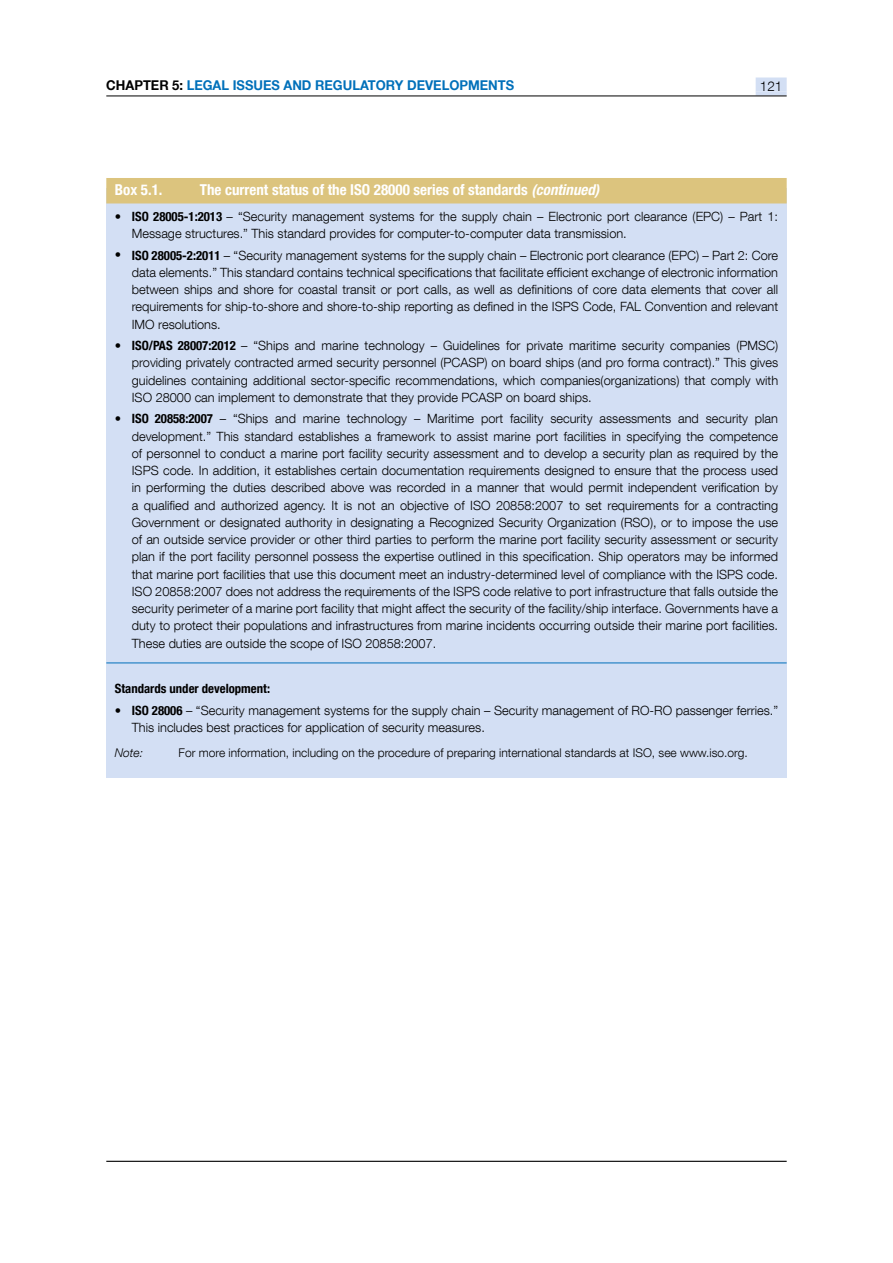
<style>
.page{position:relative;width:893px;height:1263px;background:#fff}
.page>*{position:absolute;margin:0;border:0;box-sizing:border-box;transform-origin:0 0}
.Box_Title{font:700 condensed 15px "Helvetica Neue LT Com";color:#fff}
.t1{font:700 13.5px "Helvetica Neue LT Com";color:#0070ba;scale:.96 1}
.t2{font:300 13.5px "Helvetica Neue LT Com";color:#000}
.Box_Text_bullet{font:300 12.75px/17.2px "Helvetica Neue LT Com";color:#000;text-align:justify}
.Box_Text_bullet-2{font:700 condensed 12.75px "Helvetica Neue LT Com";color:#000}
.Source{font:300 12px "Helvetica Neue LT Com";color:#000}
.Source-2{font:italic 300 12px "Helvetica Neue LT Com";color:#000}
.s1{color:#000}
.s2{font-style:italic}
.s3{font-weight:700;font-stretch:condensed}
</style>
<div class="page">
<hr style="left:106px;top:1161px;width:681px;height:1px;background:#000">
<div style="left:756px;top:77px;width:31px;height:14px;background:#d3dff4"></div>
<div style="left:756px;top:91px;width:31px;height:5px;background:#d3dff4"></div>
<hr style="left:106px;top:96px;width:681px;height:1px;background:#000">
<div style="left:106px;top:189px;width:681px;height:589px;background:#d3dff4"></div>
<div style="left:106px;top:178px;width:681px;height:25px;background:#dcc47e"></div>
<hr style="left:106px;top:662px;width:681px;height:1px;background:#0070ba">
<p class="t1" style="left:106px;top:77px;width:426px"><span class="s1">CHAPTER 5:</span> LEGAL ISSUES AND REGULATORY DEVELOPMENTS</p>
<p class="t2" style="left:760px;top:78px;width:24px">121</p>
<p class="Box_Title" style="left:115px;top:180px;width:49px">Box 5.1.</p>
<p class="Box_Title" style="left:200px;top:180px;width:401px">The current status of the ISO 28000 series of standards <span class="s2">(continued)</span></p>
<p class="Box_Text_bullet" style="left:132px;top:207px;width:648px;text-indent:-17px">• <span class="s3">ISO 28005-1:2013</span> – “Security management systems for the supply chain – Electronic port clearance (EPC) – Part 1:<br>Message structures.” This standard provides for computer-to-computer data transmission.</p>
<p class="Box_Text_bullet" style="left:132px;top:246px;width:648px;text-indent:-17px">• <span class="s3">ISO 28005-2:2011</span> – “Security management systems for the supply chain – Electronic port clearance (EPC) – Part 2: Core data elements.” This standard contains technical specifications that facilitate efficient exchange of electronic information between ships and shore for coastal transit or port calls, as well as definitions of core data elements that cover all requirements for ship-to-shore and shore-to-ship reporting as defined in the ISPS Code, FAL Convention and relevant IMO resolutions.</p>
<p class="Box_Text_bullet" style="left:132px;top:337px;width:648px;text-indent:-17px">• <span class="s3">ISO/PAS 28007:2012</span> – “Ships and marine technology – Guidelines for private maritime security companies (PMSC) providing privately contracted armed security personnel (PCASP) on board ships (and pro forma contract).” This gives guidelines containing additional sector-specific recommendations, which companies(organizations) that comply with ISO 28000 can implement to demonstrate that they provide PCASP on board ships.</p>
<p class="Box_Text_bullet" style="left:132px;top:410px;width:648px;text-indent:-17px">• <span class="s3">ISO 20858:2007</span> – “Ships and marine technology – Maritime port facility security assessments and security plan development.” This standard establishes a framework to assist marine port facilities in specifying the competence of personnel to conduct a marine port facility security assessment and to develop a security plan as required by the ISPS code. In addition, it establishes certain documentation requirements designed to ensure that the process used in performing the duties described above was recorded in a manner that would permit independent verification by a qualified and authorized agency. It is not an objective of ISO 20858:2007 to set requirements for a contracting Government or designated authority in designating a Recognized Security Organization (RSO), or to impose the use of an outside service provider or other third parties to perform the marine port facility security assessment or security plan if the port facility personnel possess the expertise outlined in this specification. Ship operators may be informed that marine port facilities that use this document meet an industry-determined level of compliance with the ISPS code.<br>ISO 20858:2007 does not address the requirements of the ISPS code relative to port infrastructure that falls outside the security perimeter of a marine port facility that might affect the security of the facility/ship interface. Governments have a duty to protect their populations and infrastructures from marine incidents occurring outside their marine port facilities.<br>These duties are outside the scope of ISO 20858:2007.</p>
<p class="Box_Text_bullet-2" style="left:115px;top:681px;width:157px">Standards under development:</p>
<p class="Box_Text_bullet" style="left:132px;top:701px;width:648px;text-indent:-17px">• <span class="s3">ISO 28006</span> – “Security management systems for the supply chain – Security management of RO-RO passenger ferries.”<br>This includes best practices for application of security measures.</p>
<p class="Source-2" style="left:115px;top:746px;width:30px">Note:</p>
<p class="Source" style="left:179px;top:746px;width:571px">For more information, including on the procedure of preparing international standards at ISO, see www.iso.org.</p>
</div>
